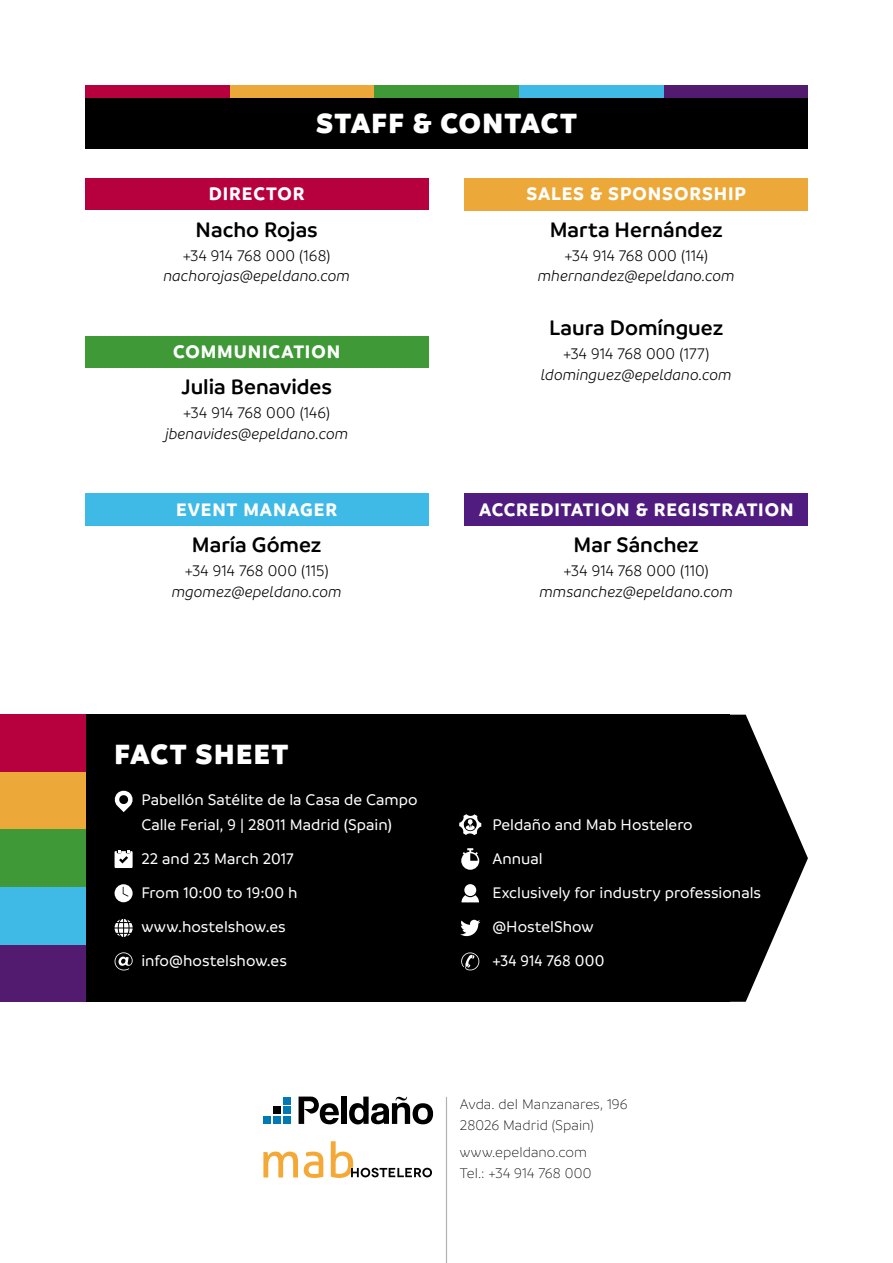
<style>
.page{position:relative;width:893px;height:1263px;background:#fff}
.page>*{position:absolute;margin:0;border:0;box-sizing:border-box;transform-origin:0 0}
.t1{font:900 30px "Branding";letter-spacing:.045em;color:#fff}
.t2{font:600 22.5px "Branding";color:#000}
.t3{font:700 19.5px "Branding";letter-spacing:.05em;color:#fff}
.t4{font:500 16.5px/25.5px "Branding";color:#fff}
.t5{font:italic 300 16.5px "Branding";color:#000}
.t6{font:300 16.5px "Branding";letter-spacing:.005em;color:#000}
.t7{font:300 15px/21px "Branding";letter-spacing:.005em;color:#000}
</style>
<div class="page">
<hr style="left:892px;top:509px;width:1px;height:382px;background:#b7003e">
<hr style="left:892px;top:0;width:1px;height:85px;background:#b7003e">
<div style="left:85px;top:98px;width:723px;height:51px;background:#000"></div>
<div style="left:85px;top:178px;width:343px;height:33px;background:#b7003e"></div>
<div style="left:465px;top:493px;width:343px;height:33px;background:#501c80"></div>
<div style="left:85px;top:336px;width:343px;height:32px;background:#3e9936"></div>
<div style="left:85px;top:493px;width:343px;height:33px;background:#3fbae7"></div>
<div style="left:465px;top:178px;width:343px;height:33px;background:#eca93a"></div>
<div style="left:341px;top:1096px;width:6px;height:28px;background:#000"></div>
<svg style="left:349px;top:1096px;width:84px;height:28px"></svg>
<div style="left:283px;top:1096px;width:8px;height:8px;background:#0079b4"></div>
<div style="left:283px;top:1106px;width:8px;height:8px;background:#0079b4"></div>
<svg style="left:299px;top:1096px;width:40px;height:28px"></svg>
<div style="left:283px;top:1116px;width:8px;height:8px;background:#0079b4"></div>
<div style="left:273px;top:1116px;width:8px;height:8px;background:#0079b4"></div>
<div style="left:263px;top:1116px;width:8px;height:8px;background:#0079b4"></div>
<div style="left:273px;top:1106px;width:8px;height:8px;background:#000"></div>
<hr style="left:446px;top:1097px;width:1px;height:166px;background:#aeb0b3">
<div style="left:230px;top:85px;width:144px;height:13px;background:#eca93a"></div>
<div style="left:663px;top:85px;width:145px;height:13px;background:#531b6f"></div>
<div style="left:85px;top:85px;width:145px;height:13px;background:#b7003e"></div>
<div style="left:519px;top:85px;width:144px;height:13px;background:#3fbae7"></div>
<div style="left:374px;top:85px;width:145px;height:13px;background:#3e9936"></div>
<svg style="left:263px;top:1151px;width:35px;height:26px"></svg>
<svg style="left:304px;top:1151px;width:19px;height:27px"></svg>
<svg style="left:331px;top:1141px;width:101px;height:37px"></svg>
<svg style="left:729px;top:715px;width:79px;height:287px"></svg>
<div style="left:85px;top:715px;width:644px;height:287px;background:#000"></div>
<svg style="left:461px;top:848px;width:18px;height:22px"></svg>
<svg style="left:115px;top:850px;width:18px;height:18px"></svg>
<svg style="left:114px;top:790px;width:19px;height:22px"></svg>
<svg style="left:115px;top:884px;width:18px;height:18px"></svg>
<div style="left:464px;top:884px;width:12px;height:12px;background:#fff;border-radius:50%"></div>
<svg style="left:461px;top:895px;width:18px;height:7px"></svg>
<svg style="left:115px;top:919px;width:18px;height:18px"></svg>
<svg style="left:460px;top:920px;width:20px;height:16px"></svg>
<svg style="left:461px;top:952px;width:18px;height:18px"></svg>
<svg style="left:115px;top:952px;width:18px;height:18px"></svg>
<div style="left:0;top:772px;width:85px;height:57px;background:#eca93a"></div>
<div style="left:0;top:944px;width:85px;height:58px;background:#531b6f"></div>
<div style="left:0;top:715px;width:85px;height:57px;background:#b7003e"></div>
<div style="left:0;top:887px;width:85px;height:57px;background:#3fbae7"></div>
<div style="left:0;top:829px;width:85px;height:58px;background:#3e9936"></div>
<svg style="left:459px;top:814px;width:22px;height:21px"></svg>
<h1 class="t1" style="left:316px;top:106px;width:262px">STAFF &amp; CONTACT</h1>
<p class="t3" style="left:209px;top:183px;width:97px">DIRECTOR</p>
<h2 class="t2" style="left:196px;top:217px;width:124px">Nacho Rojas</h2>
<p class="t6" style="left:183px;top:247px;width:149px">+34 914 768 000 (168)</p>
<p class="t5" style="left:163px;top:268px;width:188px">nachorojas@epeldano.com</p>
<p class="t3" style="left:173px;top:340px;width:168px">COMMUNICATION</p>
<h2 class="t2" style="left:181px;top:375px;width:152px">Julia Benavides</h2>
<p class="t6" style="left:183px;top:404px;width:149px">+34 914 768 000 (146)</p>
<p class="t5" style="left:165px;top:425px;width:185px">jbenavides@epeldano.com</p>
<p class="t3" style="left:176px;top:498px;width:82px">EVENT MANAG</p>
<p class="t3" style="left:314px;top:498px;width:25px">ER</p>
<h2 class="t2" style="left:192px;top:532px;width:131px">María Gómez</h2>
<p class="t6" style="left:185px;top:562px;width:145px">+34 914 768 000 (115)</p>
<p class="t5" style="left:172px;top:583px;width:172px">mgomez@epeldano.com</p>
<h1 class="t1" style="left:115px;top:736px;width:19px">FACT</h1>
<h1 class="t1" style="left:195px;top:736px;width:94px">SHEET</h1>
<p class="t4" style="left:141px;top:787px;width:278px">Pabellón Satélite de la Casa de Campo<br>Calle Ferial, 9 | 28011 Madrid (Spain)</p>
<p class="t3" style="left:526px;top:183px;width:221px">SALES &amp; SPONSORSHIP</p>
<h2 class="t2" style="left:550px;top:217px;width:174px">Marta Hernández</h2>
<p class="t6" style="left:565px;top:247px;width:145px">+34 914 768 000 (114)</p>
<p class="t5" style="left:538px;top:268px;width:199px">mhernandez@epeldano.com</p>
<h2 class="t2" style="left:549px;top:316px;width:176px">Laura Domínguez</h2>
<p class="t6" style="left:563px;top:346px;width:148px">+34 914 768 000 (177)</p>
<p class="t5" style="left:541px;top:366px;width:192px">ldominguez@epeldano.com</p>
<p class="t3" style="left:479px;top:498px;width:25px">ACCREDIT</p>
<p class="t3" style="left:571px;top:498px;width:224px">ATIO N &amp; REGISTRATIO N</p>
<h2 class="t2" style="left:574px;top:532px;width:127px">Mar Sánchez</h2>
<p class="t6" style="left:564px;top:562px;width:147px">+34 914 768 000 (110)</p>
<p class="t5" style="left:539px;top:583px;width:195px">mmsanchez@epeldano.com</p>
<p class="t4" style="left:492px;top:812px;width:202px">Peldaño and Mab Hostelero</p>
<p class="t4" style="left:141px;top:846px;width:154px">22 and 23 March 2017</p>
<p class="t4" style="left:492px;top:846px;width:52px">Annual</p>
<p class="t4" style="left:141px;top:880px;width:158px">From 10:00 to 19:00 h</p>
<p class="t4" style="left:492px;top:880px;width:270px">Exclusively for industry professionals</p>
<p class="t4" style="left:141px;top:914px;width:146px">www.hostelshow.es</p>
<p class="t4" style="left:492px;top:914px;width:103px">@HostelShow</p>
<p class="t4" style="left:141px;top:948px;width:147px">info@hostelshow.es</p>
<p class="t4" style="left:492px;top:948px;width:114px">+34 914 768 000</p>
<p class="t7" style="left:460px;top:1093px;width:169px">Avda. del Manzanares, 196<br>28026 Madrid (Spain)</p>
<p class="t7" style="left:460px;top:1142px;width:133px">www.epeldano.com<br>Tel.: +34 914 768 000</p>
</div>
